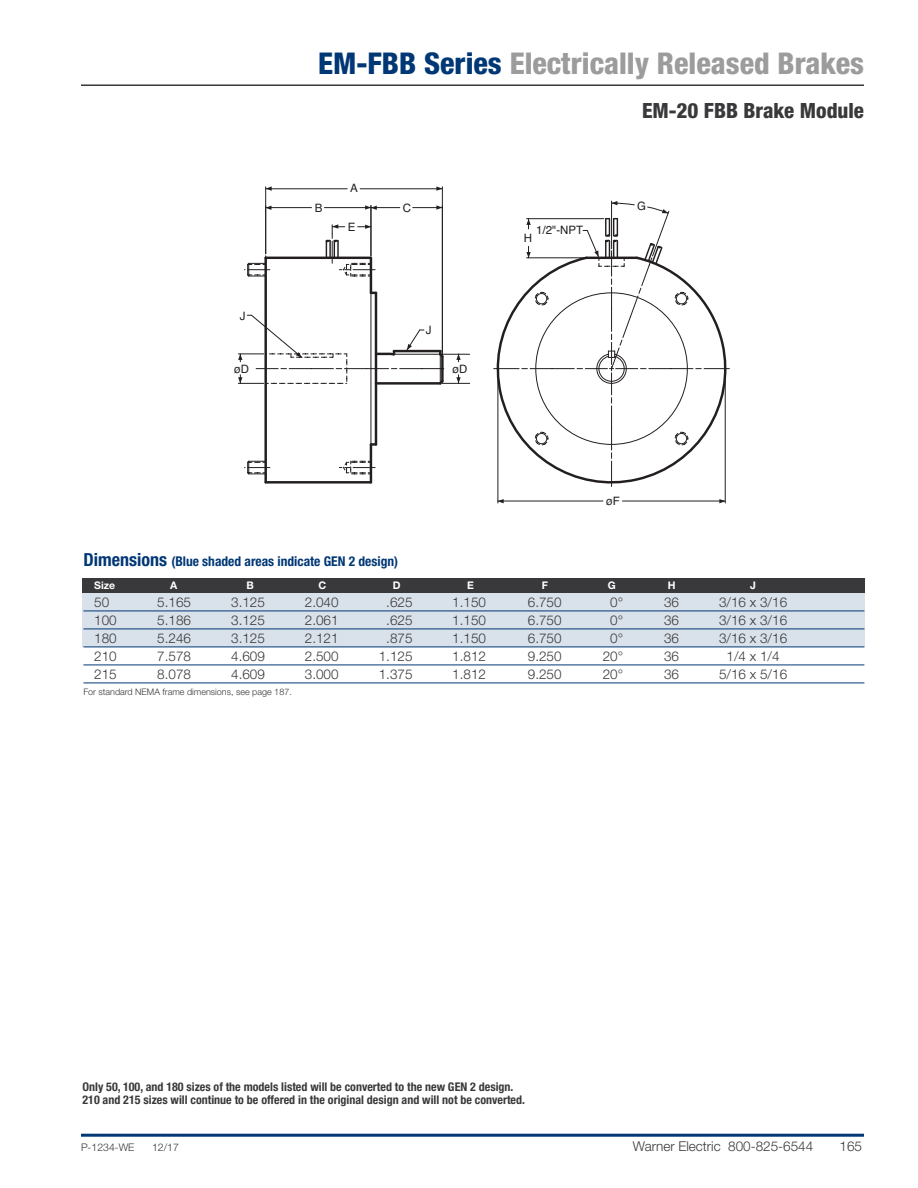
<style>
.page{position:relative;width:918px;height:1188px;background:#fff}
.page>*{position:absolute;margin:0;border:0;box-sizing:border-box;transform-origin:0 0}
.t1{font:800 condensed 30px "Helvetica Neue LT Std";color:#9c9c9c}
.t2{font:800 condensed 21px "Helvetica Neue LT Std";color:#39383a}
.t3{font:300 13.5px "Helvetica Neue LT Std";color:#39383a}
.t4{font:700 condensed 13.5px "Helvetica Neue LT Std";color:#003775}
.t5{font:700 condensed 12px/13.5px "Helvetica Neue LT Std";color:#39383a}
.t6{font:11.55px "Helvetica";color:#231f20}
.t7{font:300 10.5px "Helvetica Neue LT Std";color:#39383a}
.t8{font:700 10.5px "Helvetica Neue LT Std";color:#fff}
.t9{font:300 9px "Helvetica Neue LT Std";color:#39383a}
.s1{color:#003775}
.s2{font-size:18px}
</style>
<div class="page">
<hr style="left:81px;top:1134px;width:783px;height:3px;background:#003775">
<hr style="left:81px;top:84px;width:783px;height:2px;background:#39383a">
<hr style="left:498px;top:371px;width:1px;height:132px;background:#231f20">
<hr style="left:725px;top:371px;width:1px;height:132px;background:#231f20">
<hr style="left:498px;top:501px;width:105px;height:1px;background:#231f20">
<hr style="left:622px;top:501px;width:103px;height:1px;background:#231f20">
<hr style="left:266px;top:207px;width:45px;height:1px;background:#231f20">
<hr style="left:324px;top:207px;width:47px;height:1px;background:#231f20">
<hr style="left:265px;top:187px;width:1px;height:67px;background:#231f20">
<hr style="left:442px;top:187px;width:1px;height:167px;background:#231f20">
<hr style="left:266px;top:188px;width:81px;height:1px;background:#231f20">
<hr style="left:360px;top:188px;width:82px;height:1px;background:#231f20">
<hr style="left:371px;top:206px;width:1px;height:50px;background:#231f20">
<svg style="left:339px;top:461px;width:36px;height:14px"></svg>
<svg style="left:245px;top:256px;width:25px;height:21px"></svg>
<svg style="left:245px;top:460px;width:25px;height:15px"></svg>
<hr style="left:371px;top:293px;width:1px;height:152px;background:#231f20">
<svg style="left:498px;top:499px;width:6px;height:4px"></svg>
<svg style="left:719px;top:499px;width:6px;height:4px"></svg>
<svg style="left:526px;top:201px;width:144px;height:54px"></svg>
<svg style="left:266px;top:206px;width:5px;height:4px"></svg>
<svg style="left:266px;top:186px;width:6px;height:5px"></svg>
<svg style="left:436px;top:186px;width:6px;height:5px"></svg>
<svg style="left:413px;top:205px;width:29px;height:5px"></svg>
<svg style="left:365px;top:205px;width:35px;height:5px"></svg>
<svg style="left:324px;top:224px;width:51px;height:53px"></svg>
<svg style="left:493px;top:255px;width:237px;height:238px"></svg>
<hr style="left:264px;top:258px;width:3px;height:224px;background:#231f20">
<hr style="left:266px;top:257px;width:105px;height:2px;background:#231f20">
<hr style="left:370px;top:445px;width:2px;height:37px;background:#231f20">
<hr style="left:370px;top:258px;width:2px;height:35px;background:#231f20">
<hr style="left:375px;top:293px;width:2px;height:76px;background:#231f20">
<hr style="left:375px;top:369px;width:2px;height:75px;background:#231f20">
<hr style="left:266px;top:481px;width:105px;height:3px;background:#231f20">
<svg style="left:371px;top:443px;width:5px;height:3px"></svg>
<svg style="left:238px;top:314px;width:232px;height:73px"></svg>
<div style="left:82px;top:578px;width:783px;height:15px;background:#39383a"></div>
<div style="left:82px;top:593px;width:783px;height:53px;background:#d9e1ea"></div>
<hr style="left:83px;top:611px;width:781px;height:1px;background:#003775">
<hr style="left:83px;top:629px;width:781px;height:1px;background:#003775">
<hr style="left:83px;top:647px;width:781px;height:1px;background:#003775">
<hr style="left:83px;top:665px;width:781px;height:1px;background:#003775">
<hr style="left:83px;top:683px;width:781px;height:1px;background:#003775">
<h1 class="t1" style="left:318px;top:53px;width:547px"><span class="s1">EM-FBB Series</span> Electrically Released Brakes</h1>
<p class="t6" style="left:240px;top:307px;width:7px">J</p>
<p class="t6" style="left:234px;top:360px;width:17px">øD</p>
<p class="t6" style="left:315px;top:199px;width:9px">B</p>
<p class="t6" style="left:350px;top:179px;width:9px">A</p>
<p class="t6" style="left:348px;top:218px;width:9px">E</p>
<p class="t6" style="left:403px;top:199px;width:10px">C</p>
<p class="t6" style="left:426px;top:321px;width:7px">J</p>
<p class="t6" style="left:452px;top:360px;width:17px">øD</p>
<p class="t6" style="left:536px;top:221px;width:49px">1/2"-NPT</p>
<p class="t6" style="left:524px;top:229px;width:10px">H</p>
<h2 class="t2" style="left:642px;top:103px;width:224px">EM-20 FBB Brake Module</h2>
<p class="t6" style="left:637px;top:197px;width:10px">G</p>
<p class="t6" style="left:606px;top:492px;width:16px">øF</p>
<p class="t4" style="left:83px;top:557px;width:316px"><span class="s2">Dimensions</span> (Blue shaded areas indicate GEN 2 design)</p>
<p class="t8" style="left:94px;top:581px;width:22px">Size</p>
<p class="t8" style="left:170px;top:581px;width:9px">A</p>
<p class="t8" style="left:247px;top:581px;width:9px">B</p>
<p class="t8" style="left:319px;top:581px;width:9px">C</p>
<p class="t8" style="left:393px;top:581px;width:9px">D</p>
<p class="t8" style="left:467px;top:581px;width:8px">E</p>
<p class="t8" style="left:542px;top:581px;width:8px">F</p>
<p class="t8" style="left:608px;top:581px;width:9px">G</p>
<p class="t8" style="left:668px;top:581px;width:9px">H</p>
<p class="t8" style="left:750px;top:581px;width:7px">J</p>
<p class="t3" style="left:94px;top:597px;width:17px">50</p>
<p class="t3" style="left:157px;top:597px;width:35px">5.165</p>
<p class="t3" style="left:231px;top:597px;width:35px">3.125</p>
<p class="t3" style="left:305px;top:597px;width:35px">2.040</p>
<p class="t3" style="left:386px;top:597px;width:28px">.625</p>
<p class="t3" style="left:452px;top:597px;width:35px">1.150</p>
<p class="t3" style="left:528px;top:597px;width:35px">6.750</p>
<p class="t3" style="left:610px;top:597px;width:14px">0°</p>
<p class="t3" style="left:664px;top:597px;width:17px">36</p>
<p class="t3" style="left:719px;top:597px;width:70px">3/16 x 3/16</p>
<p class="t3" style="left:94px;top:615px;width:24px">100</p>
<p class="t3" style="left:157px;top:615px;width:35px">5.186</p>
<p class="t3" style="left:231px;top:615px;width:35px">3.125</p>
<p class="t3" style="left:305px;top:615px;width:35px">2.061</p>
<p class="t3" style="left:386px;top:615px;width:28px">.625</p>
<p class="t3" style="left:452px;top:615px;width:35px">1.150</p>
<p class="t3" style="left:528px;top:615px;width:35px">6.750</p>
<p class="t3" style="left:610px;top:615px;width:14px">0°</p>
<p class="t3" style="left:664px;top:615px;width:17px">36</p>
<p class="t3" style="left:719px;top:615px;width:70px">3/16 x 3/16</p>
<p class="t3" style="left:94px;top:633px;width:24px">180</p>
<p class="t3" style="left:157px;top:633px;width:35px">5.246</p>
<p class="t3" style="left:231px;top:633px;width:35px">3.125</p>
<p class="t3" style="left:305px;top:633px;width:35px">2.121</p>
<p class="t3" style="left:386px;top:633px;width:28px">.875</p>
<p class="t3" style="left:452px;top:633px;width:35px">1.150</p>
<p class="t3" style="left:528px;top:633px;width:35px">6.750</p>
<p class="t3" style="left:610px;top:633px;width:14px">0°</p>
<p class="t3" style="left:664px;top:633px;width:17px">36</p>
<p class="t3" style="left:719px;top:633px;width:70px">3/16 x 3/16</p>
<p class="t3" style="left:94px;top:651px;width:24px">210</p>
<p class="t3" style="left:157px;top:651px;width:35px">7.578</p>
<p class="t3" style="left:231px;top:651px;width:35px">4.609</p>
<p class="t3" style="left:305px;top:651px;width:35px">2.500</p>
<p class="t3" style="left:379px;top:651px;width:35px">1.125</p>
<p class="t3" style="left:452px;top:651px;width:35px">1.812</p>
<p class="t3" style="left:528px;top:651px;width:35px">9.250</p>
<p class="t3" style="left:603px;top:651px;width:22px">20°</p>
<p class="t3" style="left:664px;top:651px;width:17px">36</p>
<p class="t3" style="left:727px;top:651px;width:55px">1/4 x 1/4</p>
<p class="t3" style="left:94px;top:669px;width:24px">215</p>
<p class="t3" style="left:157px;top:669px;width:35px">8.078</p>
<p class="t3" style="left:231px;top:669px;width:35px">4.609</p>
<p class="t3" style="left:305px;top:669px;width:35px">3.000</p>
<p class="t3" style="left:379px;top:669px;width:35px">1.375</p>
<p class="t3" style="left:452px;top:669px;width:35px">1.812</p>
<p class="t3" style="left:528px;top:669px;width:35px">9.250</p>
<p class="t3" style="left:603px;top:669px;width:22px">20°</p>
<p class="t3" style="left:664px;top:669px;width:17px">36</p>
<p class="t3" style="left:719px;top:669px;width:70px">5/16 x 5/16</p>
<p class="t9" style="left:83px;top:689px;width:210px">For standard NEMA frame dimensions, see page 187.</p>
<p class="t5" style="left:82px;top:1081px;width:444px">Only 50, 100, and 180 sizes of the models listed will be converted to the new GEN 2 design.<br>210 and 215 sizes will continue to be offered in the original design and will not be converted.</p>
<p class="t7" style="left:81px;top:1143px;width:55px">P-1234-WE</p>
<p class="t7" style="left:152px;top:1143px;width:28px">12/17</p>
<p class="t3" style="left:633px;top:1141px;width:182px">Warner Electric 800-825-6544</p>
<p class="t3" style="left:840px;top:1141px;width:24px">165</p>
</div>
